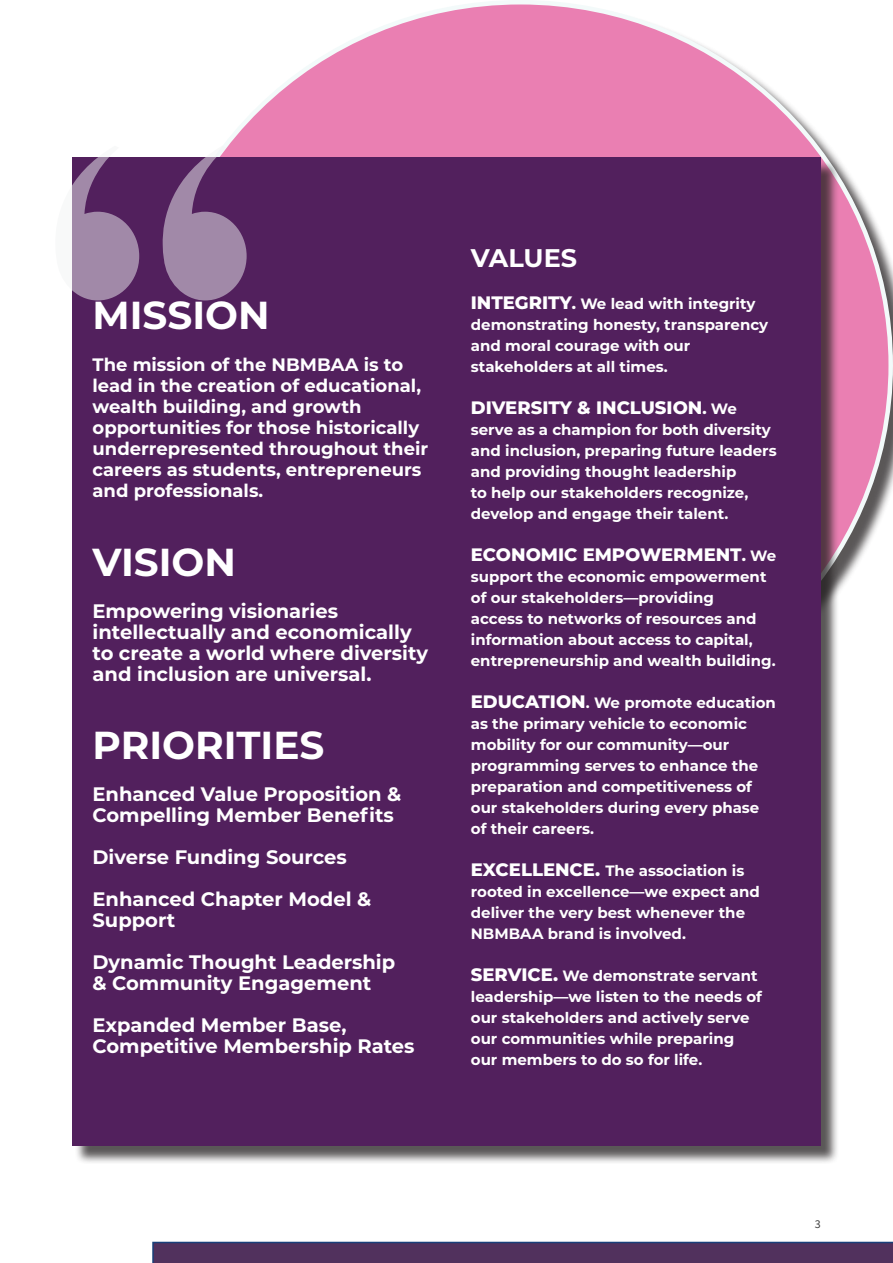
<style>
.page{position:relative;width:893px;height:1263px;background:#fff}
.page>*{position:absolute;margin:0;border:0;box-sizing:border-box;transform-origin:0 0}
.t1{font:700 39px "Montserrat";color:#fff}
.t2{font:700 25.5px "Montserrat";color:#fff}
.t3{font:700 19.5px/21px "Montserrat";color:#fff}
.t4{font:700 18px/21px "Montserrat";color:#fff}
.t5{font:800 18px "Montserrat";color:#fff}
.t6{font:700 15px/21px "Montserrat";color:#fff}
.t7{font:12px "Source Sans Pro";color:#414141}
.s1{font-weight:800;font-size:18px}
.s2{font-weight:800}
.s3{font-size:15px}
.s4{font-weight:700;font-size:15px}
</style>
<div class="page">
<div style="left:150px;top:3px;width:743px;height:746px;background:#231f20;opacity:.75"></div>
<div style="left:150px;top:2px;width:741px;height:726px;background:#ea7fb2;border-radius:50%"></div>
<div style="left:75px;top:160px;width:764px;height:1005px;background:#231f20;opacity:.75"></div>
<div style="left:72px;top:158px;width:749px;height:988px;background:#52205d"></div>
<svg style="left:162px;top:146px;width:85px;height:154px"></svg>
<svg style="left:72px;top:157px;width:67px;height:143px"></svg>
<svg style="left:152px;top:1242px;width:741px;height:21px;background:#4d325e"></svg>
<p class="t1" style="left:93px;top:287px;width:179px">MISSION</p>
<p class="t4" style="left:93px;top:353px;width:337px">The mission of the NBMBAA is to lead in the creation of educational, wealth building, and growth opportunities for those historically underrepresented throughout their careers as students, entrepreneurs and professionals.</p>
<p class="t1" style="left:93px;top:534px;width:145px">VISION</p>
<p class="t3" style="left:93px;top:600px;width:337px">Empowering visionaries intellectually and economically to create a world where diversity and inclusion are universal.</p>
<p class="t1" style="left:93px;top:717px;width:233px">PRIORITIES</p>
<p class="t3" style="left:93px;top:783px;width:310px">Enhanced Value Proposition &amp;<br>Compelling Member Benefits</p>
<p class="t3" style="left:93px;top:846px;width:256px">Diverse Funding Sources</p>
<p class="t3" style="left:93px;top:888px;width:280px">Enhanced Chapter Model &amp;<br>Support</p>
<p class="t3" style="left:93px;top:951px;width:304px">Dynamic Thought Leadership</p>
<p class="t3" style="left:93px;top:972px;width:280px">&amp; Community Engagement</p>
<p class="t3" style="left:93px;top:1014px;width:256px">Expanded Member Base,</p>
<p class="t3" style="left:93px;top:1035px;width:324px">Competitive Membership Rates</p>
<p class="t2" style="left:471px;top:239px;width:108px">VALUES</p>
<p class="t6" style="left:471px;top:292px;width:299px"><span class="s1">INTEGRITY</span><span class="s2">.</span> We lead with integrity demonstrating honesty, transparency</p>
<p class="t6" style="left:471px;top:334px;width:221px">and moral courage with our stakeholders at all times.</p>
<p class="t5" style="left:471px;top:394px;width:268px">DIVERSITY &amp; INCLUSION<span class="s3">.</span> <span class="s4">We</span></p>
<p class="t6" style="left:471px;top:418px;width:307px">serve as a champion for both diversity and inclusion, preparing future leaders and providing thought leadership<br>to help our stakeholders recognize, develop and engage their talent.</p>
<p class="t5" style="left:471px;top:541px;width:307px">ECONOMIC EMPOWERMENT<span class="s3">.</span> <span class="s4">We</span></p>
<p class="t6" style="left:471px;top:565px;width:306px">support the economic empowerment of our stakeholders—providing<br>access to networks of resources and information about access to capital, entrepreneurship and wealth building.</p>
<p class="t6" style="left:471px;top:691px;width:307px"><span class="s1">EDUCATION</span>. We promote education as the primary vehicle to economic mobility for our community—our programming serves to enhance the preparation and competitiveness of our stakeholders during every phase of their careers.</p>
<p class="t6" style="left:471px;top:859px;width:291px"><span class="s1">EXCELLENCE.</span> The association is rooted in excellence—we expect and deliver the very best whenever the<br>NBMBAA brand is involved.</p>
<p class="t6" style="left:471px;top:964px;width:293px"><span class="s1">SERVICE.</span> We demonstrate servant leadership—we listen to the needs of our stakeholders and actively serve our communities while preparing</p>
<p class="t6" style="left:471px;top:1048px;width:233px">our members to do so for life.</p>
<p class="t7" style="left:815px;top:1216px;width:7px">3</p>
</div>
